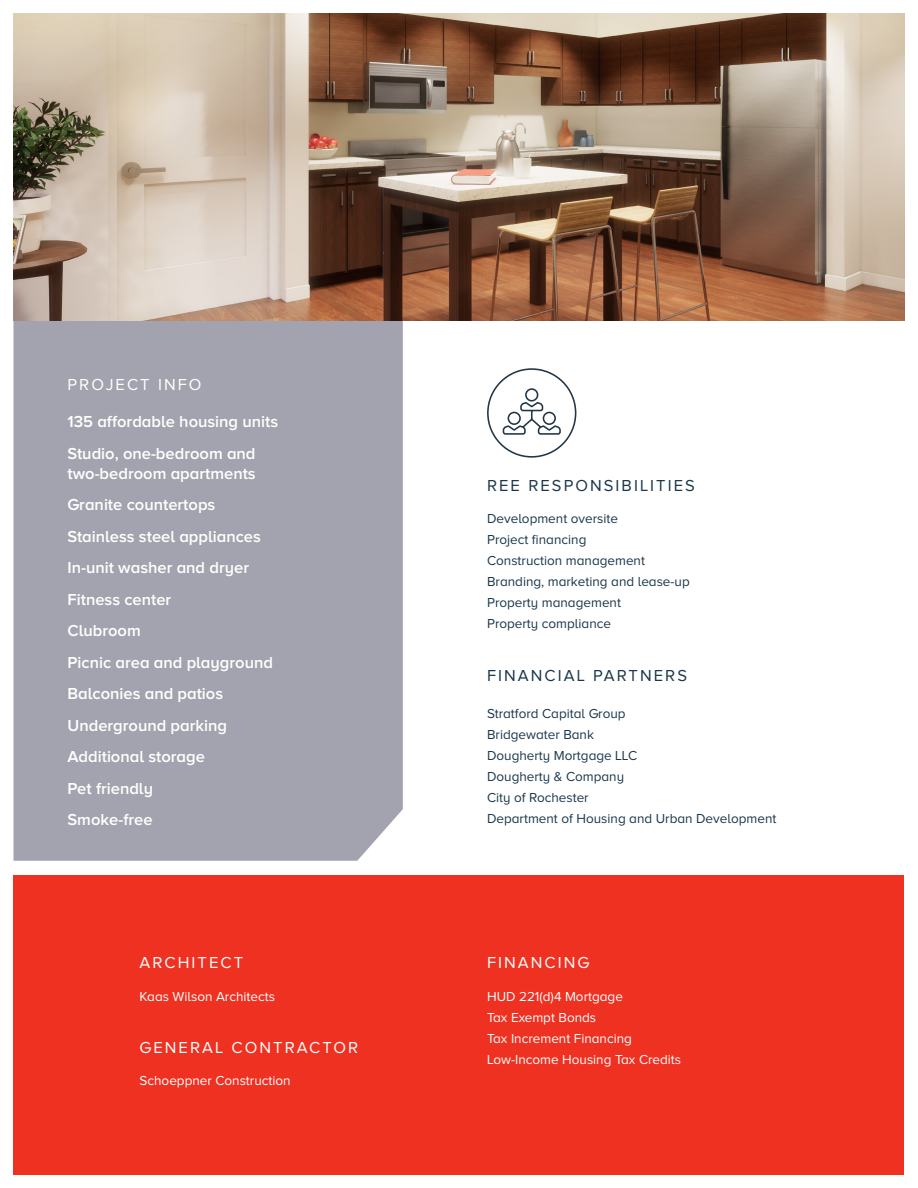
<style>
.page{position:relative;width:918px;height:1188px;background:#fff}
.page>*{position:absolute;margin:0;border:0;box-sizing:border-box;transform-origin:0 0}
.t1{font:600 16.5px "Proxima Nova A";color:#fff}
.t2{font:16.5px "Proxima Nova A";letter-spacing:.125em;color:#fff}
.t3{font:16.5px "Proxima Nova A";letter-spacing:.125em;color:#1a374b}
.t4{font:13.5px "Proxima Nova A";color:#1a374b}
.t5{font:13.5px "Proxima Nova A";color:#fff}
</style>
<div class="page">
<div style="left:14px;top:875px;width:890px;height:299px;background:#ef3122"></div>
<div style="left:14px;top:321px;width:389px;height:540px;background:#a3a3af"></div>
<svg style="left:487px;top:368px;width:90px;height:90px"></svg>
<img style="left:14px;top:14px;width:890px;height:307px">
<p class="t2" style="left:68px;top:375px;width:136px">PROJECT INFO</p>
<p class="t1" style="left:68px;top:413px;width:212px">135 affordable housing units</p>
<p class="t1" style="left:68px;top:444px;width:190px">Studio, one-bedroom and</p>
<p class="t1" style="left:68px;top:464px;width:190px">two-bedroom apartments</p>
<p class="t1" style="left:68px;top:495px;width:149px">Granite countertops</p>
<p class="t1" style="left:68px;top:527px;width:195px">Stainless steel appliances</p>
<p class="t1" style="left:68px;top:558px;width:183px">In-unit washer and dryer</p>
<p class="t1" style="left:68px;top:590px;width:105px">Fitness center</p>
<p class="t1" style="left:68px;top:621px;width:75px">Clubroom</p>
<p class="t1" style="left:68px;top:653px;width:207px">Picnic area and playground</p>
<p class="t1" style="left:68px;top:684px;width:157px">Balconies and patios</p>
<p class="t1" style="left:68px;top:716px;width:161px">Underground parking</p>
<p class="t1" style="left:68px;top:747px;width:139px">Additional storage</p>
<p class="t1" style="left:68px;top:779px;width:87px">Pet friendly</p>
<p class="t1" style="left:68px;top:810px;width:87px">Smoke-free</p>
<p class="t2" style="left:140px;top:954px;width:105px">ARCHITECT</p>
<p class="t5" style="left:140px;top:989px;width:137px">Kaas Wilson Architects</p>
<p class="t2" style="left:140px;top:1038px;width:220px">GENERAL CONTRACTOR</p>
<p class="t5" style="left:140px;top:1073px;width:153px">Schoeppner Construction</p>
<p class="t3" style="left:487px;top:476px;width:209px">REE RESPONSIBILITIES</p>
<p class="t4" style="left:487px;top:511px;width:133px">Development oversite</p>
<p class="t4" style="left:487px;top:532px;width:101px">Project financing</p>
<p class="t4" style="left:487px;top:553px;width:159px">Construction management</p>
<p class="t4" style="left:487px;top:574px;width:204px">Branding, marketing and lease-up</p>
<p class="t4" style="left:487px;top:595px;width:135px">Property management</p>
<p class="t4" style="left:487px;top:616px;width:126px">Property compliance</p>
<p class="t3" style="left:487px;top:666px;width:202px">FINANCIAL PARTNERS</p>
<p class="t4" style="left:487px;top:706px;width:140px">Stratford Capital Group</p>
<p class="t4" style="left:487px;top:727px;width:108px">Bridgewater Bank</p>
<p class="t4" style="left:487px;top:748px;width:152px">Dougherty Mortgage LLC</p>
<p class="t4" style="left:487px;top:769px;width:139px">Dougherty &amp; Company</p>
<p class="t4" style="left:487px;top:790px;width:103px">City of Rochester</p>
<p class="t4" style="left:487px;top:811px;width:291px">Department of Housing and Urban Development</p>
<p class="t2" style="left:487px;top:954px;width:104px">FINANCING</p>
<p class="t5" style="left:487px;top:989px;width:137px">HUD 221(d)4 Mortgage</p>
<p class="t5" style="left:487px;top:1010px;width:111px">Tax Exempt Bonds</p>
<p class="t5" style="left:487px;top:1031px;width:146px">Tax Increment Financing</p>
<p class="t5" style="left:487px;top:1052px;width:196px">Low-Income Housing Tax Credits</p>
</div>
